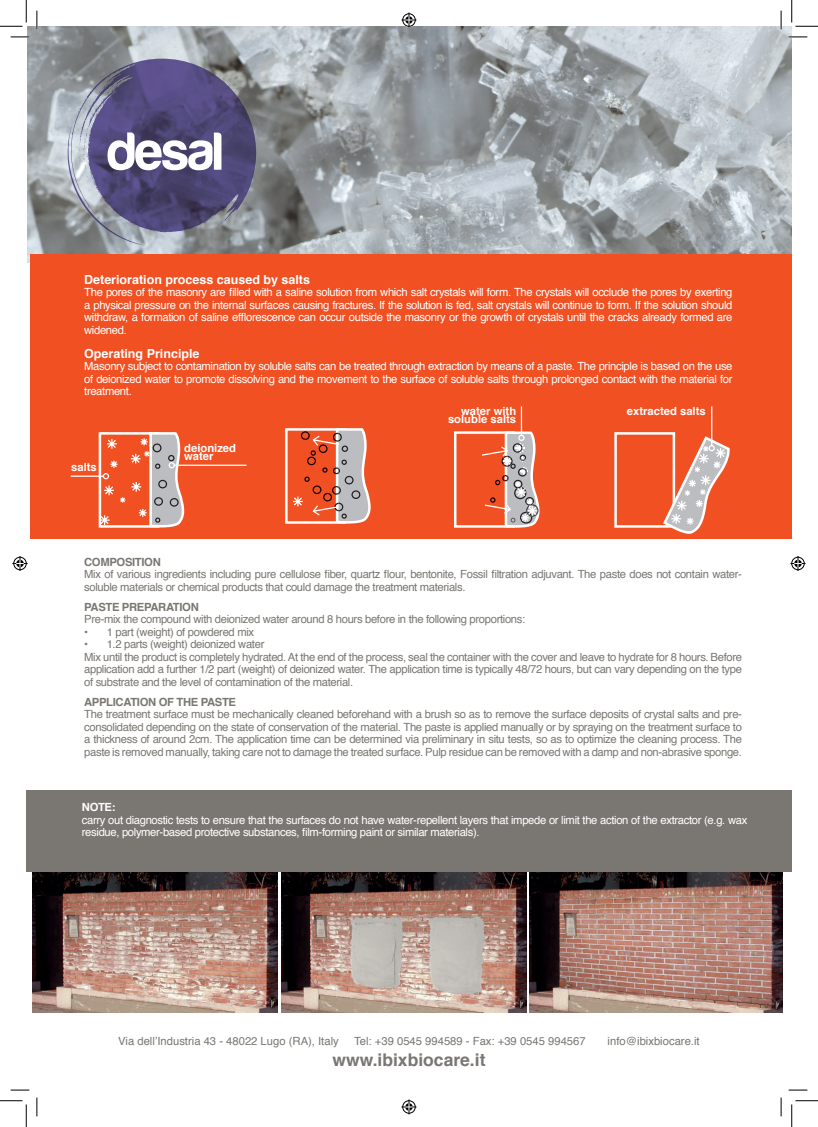
<style>
.page{position:relative;width:818px;height:1127px;background:#fff}
.page>*{position:absolute;margin:0;border:0;box-sizing:border-box;transform-origin:0 0}
.t1{font:55.25px "Harabara";color:#fff}
.t2{font:700 17.5px "Helvetica";color:#7a7772}
.t3{font:700 12.5px "Helvetica";color:#fff}
.t4{font:11.25px/12.5px "Helvetica";letter-spacing:-.03em;color:#7a7772}
.t5{font:11.25px/12.5px "Helvetica";letter-spacing:-.03em;color:#fff;text-align:justify}
.t6{font:11.25px "Helvetica";color:#7a7772}
.t7{font:700 11.25px/8.8px "Helvetica";color:#fff}
.t8{font:700 11.25px "Helvetica";letter-spacing:-.03em;color:#7a7772}
</style>
<div class="page">
<img style="left:27px;top:26px;width:765px;height:236px">
<img style="left:529px;top:871px;width:254px;height:140px">
<img style="left:32px;top:871px;width:246px;height:140px">
<img style="left:281px;top:871px;width:246px;height:140px">
<div style="left:26px;top:790px;width:766px;height:81px;background:#7a7772"></div>
<div style="left:30px;top:254px;width:762px;height:285px;background:#f05022"></div>
<svg style="left:70px;top:432px;width:177px;height:96px"></svg>
<svg style="left:285px;top:428px;width:86px;height:96px"></svg>
<svg style="left:454px;top:406px;width:276px;height:128px"></svg>
<img style="left:71px;top:82px;width:29px;height:95px">
<svg style="left:11px;top:36px;width:18px;height:2px"></svg>
<svg style="left:788px;top:36px;width:19px;height:2px"></svg>
<svg style="left:11px;top:1089px;width:18px;height:1px"></svg>
<svg style="left:788px;top:1089px;width:19px;height:1px"></svg>
<svg style="left:36px;top:11px;width:2px;height:18px"></svg>
<svg style="left:36px;top:1097px;width:2px;height:18px"></svg>
<svg style="left:780px;top:11px;width:2px;height:18px"></svg>
<svg style="left:780px;top:1097px;width:2px;height:18px"></svg>
<svg style="left:0;top:0;width:27px;height:27px"></svg>
<svg style="left:0;top:1100px;width:27px;height:26px"></svg>
<svg style="left:791px;top:0;width:27px;height:27px"></svg>
<svg style="left:791px;top:1100px;width:27px;height:26px"></svg>
<svg style="left:401px;top:13px;width:15px;height:15px"></svg>
<svg style="left:401px;top:1099px;width:15px;height:15px"></svg>
<svg style="left:13px;top:556px;width:15px;height:15px"></svg>
<svg style="left:790px;top:556px;width:15px;height:15px"></svg>
<h1 class="t1" style="left:108px;top:123px;width:116px">desal</h1>
<p class="t3" style="left:84px;top:269px;width:227px">Deterioration process caused by salts</p>
<p class="t5" style="left:84px;top:286px;width:650px">The pores of the masonry are filled with a saline solution from which salt crystals will form. The crystals will occlude the pores by exerting a physical pressure on the internal surfaces causing fractures. If the solution is fed, salt crystals will continue to form. If the solution should withdraw, a formation of saline efflorescence can occur outside the masonry or the growth of crystals until the cracks already formed are widened.</p>
<p class="t3" style="left:84px;top:343px;width:117px">Operating Principle</p>
<p class="t5" style="left:84px;top:360px;width:650px">Masonry subject to contamination by soluble salts can be treated through extraction by means of a paste. The principle is based on the use of deionized water to promote dissolving and the movement to the surface of soluble salts through prolonged contact with the material for treatment.</p>
<p class="t7" style="left:71px;top:462px;width:27px">salts</p>
<p class="t7" style="left:184px;top:443px;width:53px">deionized water</p>
<p class="t7" style="left:448px;top:406px;width:70px;text-align:right">water with soluble salts</p>
<p class="t7" style="left:627px;top:406px;width:80px">extracted salts</p>
<p class="t8" style="left:84px;top:552px;width:78px">COMPOSITION</p>
<p class="t4" style="left:84px;top:568px;width:659px">Mix of various ingredients including pure cellulose fiber, quartz flour, bentonite, Fossil filtration adjuvant. The paste does not contain water&shy;soluble materials or chemical products that could damage the treatment materials.</p>
<p class="t8" style="left:84px;top:597px;width:116px">PASTE PREPARATION</p>
<p class="t4" style="left:84px;top:613px;width:443px">Pre-mix the compound with deionized water around 8 hours before in the following proportions: </p>
<p class="t4" style="left:84px;top:625px;width:171px">• 1 part (weight) of powdered mix</p>
<p class="t4" style="left:84px;top:638px;width:659px">• 1.2 parts (weight) deionized water<br>Mix until the product is completely hydrated. At the end of the process, seal the container with the cover and leave to hydrate for 8 hours.  Before application add a further 1/2 part (weight) of deionized water. The application time is typically 48/72 hours, but can vary depending on the type of substrate and the level of contamination of the material.</p>
<p class="t8" style="left:84px;top:692px;width:153px">APPLICATION OF THE PASTE</p>
<p class="t4" style="left:84px;top:708px;width:659px;text-align:justify">The treatment surface must be mechanically cleaned beforehand with a brush so as to remove the surface deposits of crystal salts and pre&shy;consolidated depending on the state of conservation of the material. The paste is applied manually or by spraying on the treatment surface to a thickness of around 2cm. The application time can be determined via preliminary in situ tests, so as to optimize the cleaning process. The paste is removed manually, taking care not to damage the treated surface. Pulp residue can be removed with a damp and non-abrasive sponge.</p>
<p class="t7" style="left:82px;top:802px;width:35px">NOTE:</p>
<p class="t5" style="left:82px;top:813px;width:667px">carry out diagnostic tests to ensure that the surfaces do not have water-repellent layers that impede or limit the action of the extractor (e.g. wax residue, polymer-based protective substances, film-forming paint or similar materials).</p>
<p class="t6" style="left:118px;top:1031px;width:222px">Via dell’Industria 43 - 48022 Lugo (RA), Italy</p>
<p class="t6" style="left:354px;top:1031px;width:233px">Tel: +39 0545 994589 - Fax: +39 0545 994567</p>
<p class="t6" style="left:608px;top:1031px;width:94px">info@ibixbiocare.it</p>
<h2 class="t2" style="left:332px;top:1045px;width:155px">www.ibixbiocare.it</h2>
</div>
